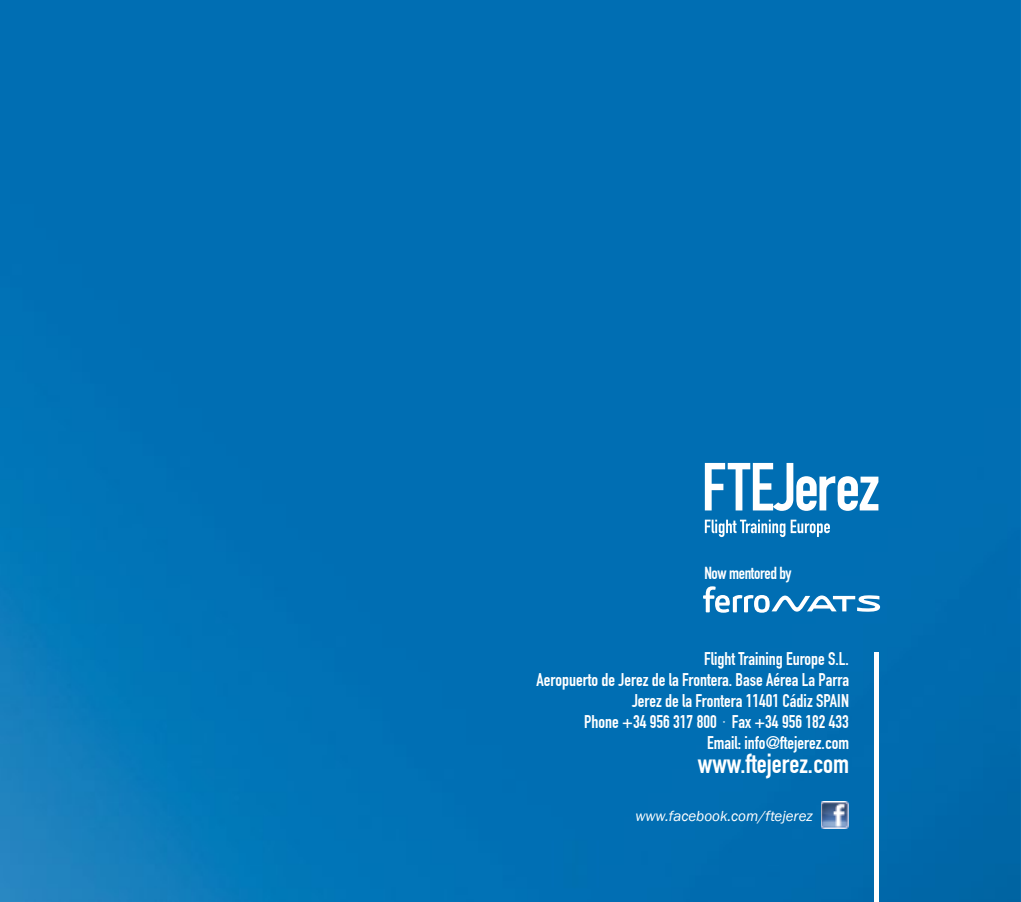
<style>
.page{position:relative;width:1021px;height:902px;background:#fff}
.page>*{position:absolute;margin:0;border:0;box-sizing:border-box;transform-origin:0 0}
.t1{font:27px "DIN Engschrift Alternate";color:#fff}
.t2{font:18px/21px "DIN Engschrift Alternate";color:#fff;text-align:right}
.t3{font:16.95px "DIN Engschrift Alternate";letter-spacing:-.02em;color:#fff}
.t4{font:italic 15px "Franklin Gothic";color:#fff}
.s1{font-family:"Times New Roman"}
</style>
<div class="page">
<img style="left:0;top:0;width:1020px;height:901px">
<svg style="left:704px;top:463px;width:174px;height:48px"></svg>
<svg style="left:704px;top:519px;width:125px;height:18px"></svg>
<div style="left:874px;top:651px;width:5px;height:250px;background:#fff"></div>
<img style="left:821px;top:801px;width:27px;height:27px">
<svg style="left:703px;top:586px;width:177px;height:26px"></svg>
<p class="t3" style="left:704px;top:563px;width:89px">Now mentored by</p>
<p class="t2" style="left:536px;top:648px;width:314px">Flight Training Europe S.L.<br>Aeropuerto de Jerez de la Frontera. Base Aérea La Parra Jerez de la Frontera 11401 Cádiz SPAIN<br>Phone +34 956 317 800 <span class="s1">·</span> Fax +34 956 182 433<br>Email: info@ftejerez.com</p>
<h1 class="t1" style="left:698px;top:748px;width:152px">www.ftejerez.com</h1>
<p class="t4" style="left:635px;top:806px;width:179px">www.facebook.com/ftejerez</p>
</div>
